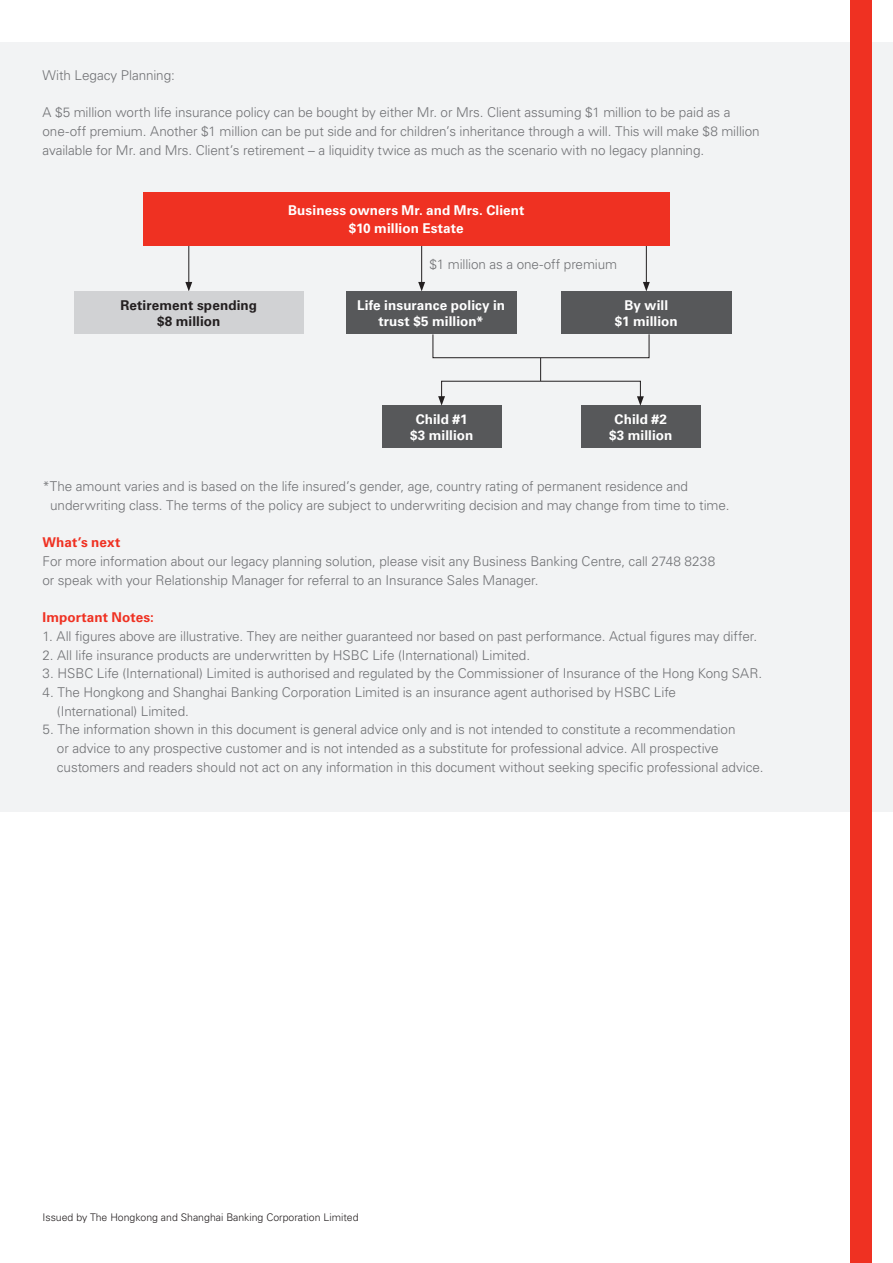
<style>
.page{position:relative;width:893px;height:1263px;background:#fff}
.page>*{position:absolute;margin:0;border:0;box-sizing:border-box;transform-origin:0 0}
.t1{font:300 13.5px/18.8px "Univers LT Std";letter-spacing:-.005em;color:#717275}
.t2{font:700 13.5px/16.2px "Univers LT Std";letter-spacing:.005em;color:#fff;text-align:center}
.t3{font:700 13.5px/16.2px "Univers LT Std";letter-spacing:.01em;color:#231f20;text-align:center}
.t4{font:700 13.5px "Univers LT Std";letter-spacing:.01em;color:#ef3122}
.t5{font:300 10.5px "Univers LT Std";color:#231f20}
</style>
<div class="page">
<div style="left:0;top:43px;width:893px;height:769px;background:#f2f3f4"></div>
<div style="left:850px;top:0;width:22px;height:1263px;background:#ef3122"></div>
<hr style="left:421px;top:245px;width:1px;height:39px;background:#231f20">
<svg style="left:418px;top:282px;width:7px;height:9px"></svg>
<hr style="left:646px;top:245px;width:1px;height:39px;background:#231f20">
<svg style="left:643px;top:282px;width:7px;height:9px"></svg>
<hr style="left:188px;top:245px;width:1px;height:39px;background:#231f20">
<svg style="left:185px;top:282px;width:7px;height:9px"></svg>
<svg style="left:540px;top:358px;width:1px;height:23px"></svg>
<div style="left:74px;top:292px;width:230px;height:42px;background:#d1d2d4"></div>
<div style="left:346px;top:292px;width:170px;height:42px;background:#57585a"></div>
<div style="left:561px;top:292px;width:170px;height:42px;background:#57585a"></div>
<div style="left:382px;top:406px;width:119px;height:42px;background:#57585a"></div>
<div style="left:581px;top:406px;width:119px;height:42px;background:#57585a"></div>
<div style="left:441px;top:381px;width:200px;height:18px;border:1px solid #231f20"></div>
<svg style="left:438px;top:396px;width:7px;height:10px"></svg>
<svg style="left:637px;top:396px;width:7px;height:10px"></svg>
<div style="left:433px;top:334px;width:216px;height:24px;border:1px solid #231f20"></div>
<div style="left:143px;top:193px;width:527px;height:53px;background:#ef3122"></div>
<p class="t1" style="left:43px;top:66px;width:134px">With Legacy Planning:</p>
<p class="t1" style="left:43px;top:103px;width:719px">A $5 million worth life insurance policy can be bought by either Mr. or Mrs. Client assuming $1 million to be paid as a one-off premium. Another $1 million can be put side and for children’s inheritance through a will. This will make $8 million available for Mr. and Mrs. Client’s retirement – a liquidity twice as much as the scenario with no legacy planning.</p>
<p class="t2" style="left:288px;top:201px;width:238px;line-height:18px">Business owners Mr. and Mrs. Client $10 million Estate</p>
<p class="t1" style="left:429px;top:255px;width:189px">$1 million as a one-off premium</p>
<p class="t3" style="left:120px;top:297px;width:138px">Retirement spending $8 million</p>
<p class="t2" style="left:357px;top:297px;width:149px">Life insurance policy in trust $5 million*</p>
<p class="t2" style="left:615px;top:297px;width:64px">By will<br>$1 million</p>
<p class="t2" style="left:410px;top:411px;width:65px">Child #1 $3 million</p>
<p class="t2" style="left:609px;top:411px;width:65px">Child #2 $3 million</p>
<p class="t1" style="left:50px;top:477px;width:681px;text-indent:-8px">*The amount varies and is based on the life insured’s gender, age, country rating of permanent residence and underwriting class. The terms of the policy are subject to underwriting decision and may change from time to time.</p>
<p class="t4" style="left:43px;top:535px;width:79px">What’s next</p>
<p class="t1" style="left:43px;top:552px;width:674px">For more information about our legacy planning solution, please visit any Business Banking Centre, call 2748 8238 or speak with your Relationship Manager for referral to an Insurance Sales Manager.</p>
<p class="t4" style="left:43px;top:609px;width:113px">Important Notes:</p>
<p class="t1" style="left:43px;top:627px;width:716px">1. All figures above are illustrative. They are neither guaranteed nor based on past performance. Actual figures may differ.</p>
<p class="t1" style="left:43px;top:645px;width:489px">2. All life insurance products are underwritten by HSBC Life (International) Limited.</p>
<p class="t1" style="left:43px;top:664px;width:721px">3. HSBC Life (International) Limited is authorised and regulated by the Commissioner of Insurance of the Hong Kong SAR.</p>
<p class="t1" style="left:57px;top:683px;width:620px;text-indent:-14px">4. The Hongkong and Shanghai Banking Corporation Limited is an insurance agent authorised by HSBC Life (International) Limited.</p>
<p class="t1" style="left:57px;top:720px;width:708px;text-indent:-14px">5. The information shown in this document is general advice only and is not intended to constitute a recommendation<br>or advice to any prospective customer and is not intended as a substitute for professional advice. All prospective customers and readers should not act on any information in this document without seeking specific professional advice.</p>
<p class="t5" style="left:43px;top:1210px;width:318px">Issued by The Hongkong and Shanghai Banking Corporation Limited</p>
</div>
